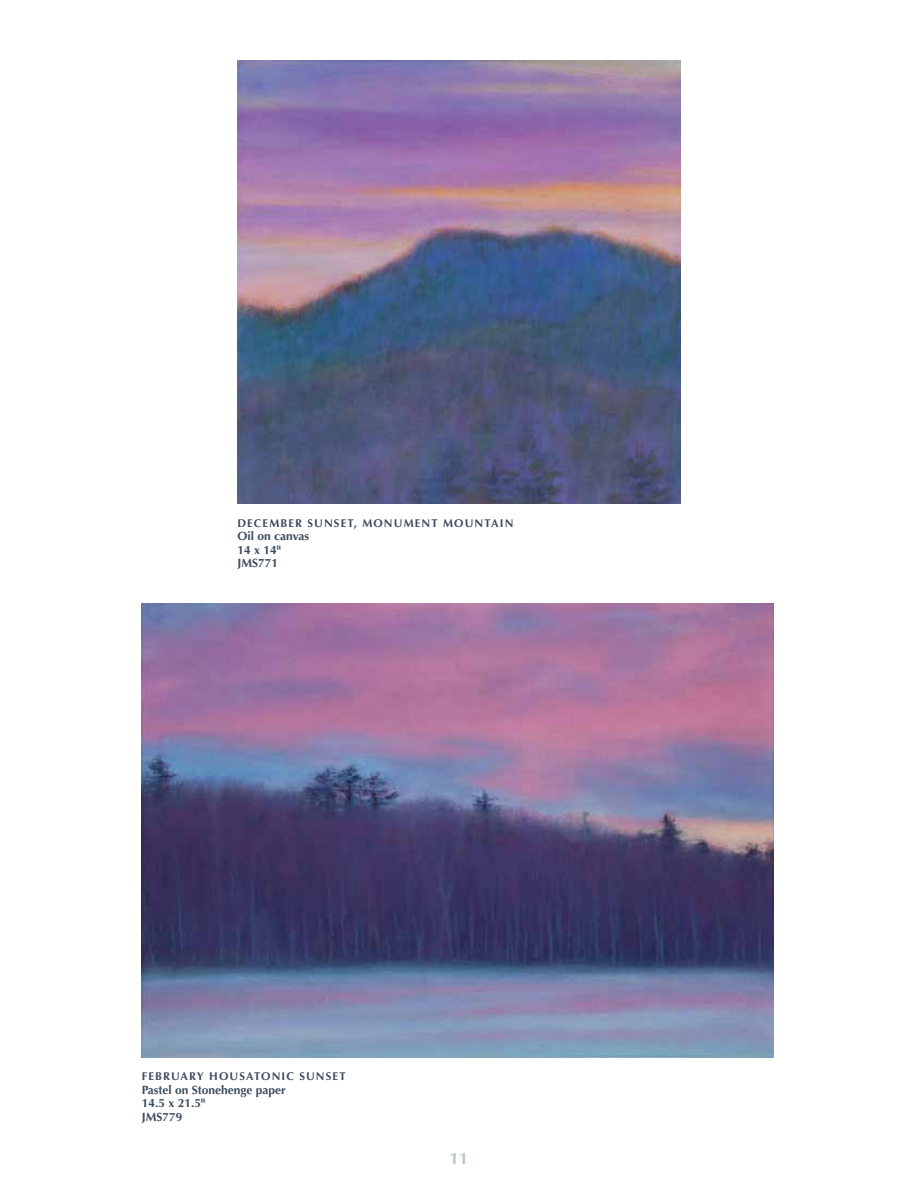
<style>
.page{position:relative;width:918px;height:1188px;background:#fff}
.page>*{position:absolute;margin:0;border:0;box-sizing:border-box;transform-origin:0 0}
.t1{font:700 16.5px "Optima LT Std";color:#b5c6d3}
.t2{font:700 12px/13.5px "Optima LT Std";color:#3c4b5f}
.t3{font:700 11.25px "Optima LT Std";letter-spacing:.1em;color:#3c4b5f}
</style>
<div class="page">
<img style="left:237px;top:61px;width:444px;height:443px">
<img style="left:142px;top:603px;width:632px;height:454px">
<p class="t3" style="left:237px;top:516px;width:278px">DECEMBER SUNSET, MONUMENT MOUNTAIN</p>
<p class="t2" style="left:237px;top:529px;width:73px">OIL ON CANVAS<br>14 X 14"<br>JMS771</p>
<p class="t3" style="left:142px;top:1070px;width:205px">FEBRUARY HOUSATONIC SUNSET</p>
<p class="t2" style="left:142px;top:1083px;width:146px">PASTEL ON STONEHENGE PAPER<br>14.5 X 21.5"<br>JMS779</p>
<h1 class="t1" style="left:450px;top:1149px;width:20px">11</h1>
</div>
